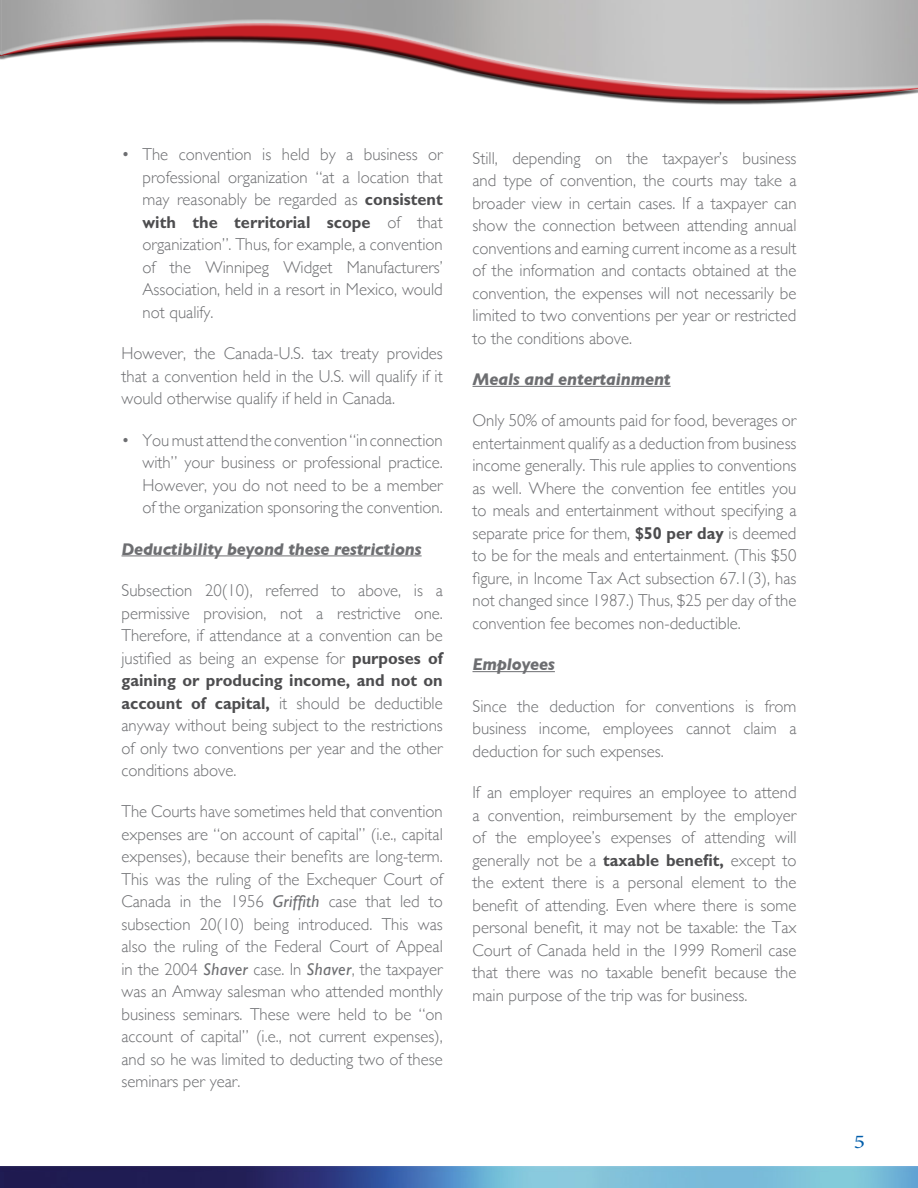
<style>
.page{position:relative;width:918px;height:1188px;background:#fff}
.page>*{position:absolute;margin:0;border:0;box-sizing:border-box;transform-origin:0 0}
.t1{font:19.5px "Minion Pro";color:#005daa;scale:1.2 1}
.t2{font:300 17.25px/22.5px "Gill Sans";color:#6d6e71;text-align:justify}
.t3{font:italic 700 17.25px "Gill Sans";letter-spacing:-.01em;color:#6d6e71;scale:.96 1}
.t4{font:700 17.25px "Gill Sans Std";color:#4d4d4f;scale:.95 1}
.s1{font-family:"Gill Sans Std";font-weight:700;color:#4d4d4f}
.s2{font-family:"Gill Sans";font-weight:300;color:#6d6e71}
.s3{font-weight:400;font-style:italic}
</style>
<div class="page">
<img style="left:0;top:1166px;width:918px;height:22px">
<div style="left:0;top:20px;width:918px;height:74px;background:#fff;opacity:.75"></div>
<div style="left:0;top:35px;width:918px;height:69px;background:#000;opacity:.75"></div>
<hr style="left:122px;top:555px;width:300px;height:1px;background:#6d6e71">
<hr style="left:472px;top:386px;width:199px;height:1px;background:#6d6e71">
<hr style="left:472px;top:671px;width:83px;height:1px;background:#6d6e71">
<p class="t2" style="left:142px;top:143px;width:302px;text-indent:-21px">• The convention is held by a business or professional organization “at a location that may reasonably be regarded as <span class="s1">consistent</span></p>
<p class="t4" style="left:143px;top:212px;width:318px">with the territorial scope <span class="s2">of that</span></p>
<p class="t2" style="left:143px;top:233px;width:302px">organization”. Thus, for example, a convention of the Winnipeg Widget Manufacturers’ Association, held in a resort in Mexico, would not qualify.</p>
<p class="t2" style="left:122px;top:342px;width:323px">However, the Canada-U.S. tax treaty provides that a convention held in the U.S. will qualify if it would otherwise qualify if held in Canada.</p>
<p class="t2" style="left:143px;top:428px;width:302px;text-indent:-21px">• You must attend the convention “in connection with” your business or professional practice.<br>However, you do not need to be a member of the organization sponsoring the convention.</p>
<p class="t3" style="left:122px;top:539px;width:314px">Deductibility beyond these restrictions</p>
<p class="t2" style="left:122px;top:578px;width:323px">Subsection 20(10), referred to above, is a permissive provision, not a restrictive one.<br>Therefore, if attendance at a convention can be justified as being an expense for <span class="s1">purposes of</span></p>
<p class="t4" style="left:121px;top:670px;width:340px">gaining or producing income, and not on</p>
<p class="t2" style="left:121px;top:691px;width:323px"><span class="s1">account of capital,</span> it should be deductible anyway without being subject to the restrictions of only two conventions per year and the other conditions above.</p>
<p class="t2" style="left:121px;top:800px;width:323px">The Courts have sometimes held that convention expenses are “on account of capital” (i.e., capital expenses), because their benefits are long-term.<br>This was the ruling of the Exchequer Court of Canada in the 1956 <span class="s3">Griffith</span> case that led to subsection 20(10) being introduced. This was also the ruling of the Federal Court of Appeal in the 2004 <span class="s3">Shaver</span> case. In <span class="s3">Shaver</span>, the taxpayer was an Amway salesman who attended monthly business seminars. These were held to be “on account of capital” (i.e., not current expenses), and so he was limited to deducting two of these seminars per year.</p>
<p class="t2" style="left:472px;top:146px;width:326px">Still, depending on the taxpayer’s business and type of convention, the courts may take a broader view in certain cases. If a taxpayer can show the connection between attending annual conventions and earning current income as a result of the information and contacts obtained at the convention, the expenses will not necessarily be limited to two conventions per year or restricted to the conditions above.</p>
<p class="t3" style="left:472px;top:369px;width:208px">Meals and entertainment</p>
<p class="t2" style="left:472px;top:409px;width:326px">Only 50% of amounts paid for food, beverages or entertainment qualify as a deduction from business income generally. This rule applies to conventions as well. Where the convention fee entitles you to meals and entertainment without specifying a separate price for them, <span class="s1">$50 per day</span> is deemed to be for the meals and entertainment. (This $50 figure, in Income Tax Act subsection 67.1(3), has not changed since 1987.) Thus, $25 per day of the convention fee becomes non-deductible.</p>
<p class="t3" style="left:472px;top:654px;width:87px">Employees</p>
<p class="t2" style="left:472px;top:694px;width:326px">Since the deduction for conventions is from business income, employees cannot claim a deduction for such expenses.</p>
<p class="t2" style="left:472px;top:780px;width:326px">If an employer requires an employee to attend a convention, reimbursement by the employer of the employee’s expenses of attending will generally not be a <span class="s1">taxable benefit,</span> except to the extent there is a personal element to the benefit of attending. Even where there is some personal benefit, it may not be taxable: the Tax Court of Canada held in the 1999 Romeril case that there was no taxable benefit because the main purpose of the trip was for business.</p>
<p class="t1" style="left:854px;top:1129px;width:11px">5</p>
</div>
